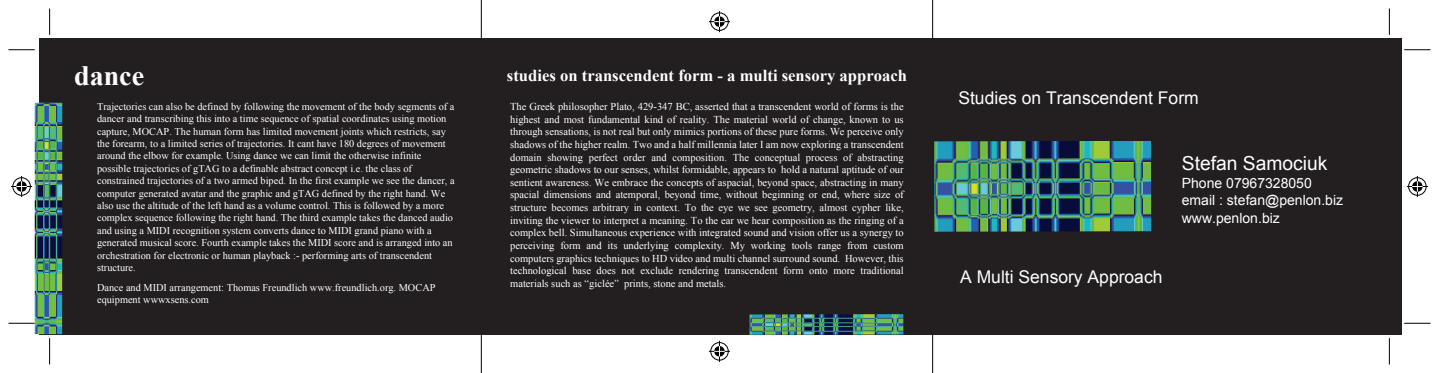
<style>
.page{position:relative;width:1439px;height:373px;background:#fff}
.page>*{position:absolute;margin:0;border:0;box-sizing:border-box;transform-origin:0 0}
.t1{font:700 28px "Times New Roman";color:#fff}
.t2{font:19.25px "Arial";color:#fff}
.t3{font:17.5px "Arial";color:#fff}
.t4{font:700 16.62px "Times New Roman";color:#fff}
.t5{font:14px/17.5px "Arial";color:#fff}
.t6{font:10.5px/12.6px "Times New Roman";color:#fff;text-align:justify}
.t7{font:10.33px/12.4px "Times New Roman";color:#fff}
</style>
<div class="page">
<div style="left:39px;top:38px;width:1362px;height:296px;background:#231f20"></div>
<img style="left:934px;top:141px;width:217px;height:90px">
<img style="left:749px;top:314px;width:154px;height:20px">
<img style="left:35px;top:102px;width:27px;height:231px">
<hr style="left:481px;top:0;width:1px;height:40px;background:#000">
<hr style="left:481px;top:332px;width:1px;height:40px;background:#000">
<hr style="left:932px;top:0;width:1px;height:40px;background:#000">
<hr style="left:932px;top:332px;width:1px;height:40px;background:#000">
<svg style="left:8px;top:49px;width:27px;height:1px"></svg>
<svg style="left:1404px;top:49px;width:26px;height:1px"></svg>
<svg style="left:8px;top:322px;width:27px;height:1px"></svg>
<svg style="left:1404px;top:322px;width:26px;height:1px"></svg>
<svg style="left:49px;top:8px;width:1px;height:27px"></svg>
<svg style="left:49px;top:338px;width:1px;height:26px"></svg>
<svg style="left:1389px;top:8px;width:1px;height:27px"></svg>
<svg style="left:1389px;top:338px;width:1px;height:26px"></svg>
<svg style="left:709px;top:11px;width:21px;height:21px"></svg>
<svg style="left:709px;top:340px;width:21px;height:21px"></svg>
<svg style="left:11px;top:176px;width:21px;height:21px"></svg>
<svg style="left:1406px;top:176px;width:21px;height:21px"></svg>
<h1 class="t1" style="left:74px;top:56px;width:71px">dance</h1>
<p class="t7" style="left:97px;top:100px;width:359px">Trajectories can also be defined by following the movement of the body segments of a dancer and transcribing this into a time sequence of spatial coordinates using motion capture, MOCAP. The human form has limited movement joints which restricts, say the forearm, to a limited series of trajectories. It cant have 180 degrees of movement around the elbow for example. Using dance we can limit the otherwise infinite possible trajectories of gTAG to a definable abstract concept i.e. the class of constrained trajectories of a two armed biped. In the first example we see the dancer, a computer generated avatar and the graphic and gTAG defined by the right hand. We also use the altitude of the left hand as a volume control. This is followed by a more complex sequence following the right hand. The third example takes the danced audio and using a MIDI recognition system converts dance to MIDI grand piano with a generated musical score. Fourth example takes the MIDI score and is arranged into an orchestration for electronic or human playback :- performing arts of transcendent structure.</p>
<p class="t7" style="left:97px;top:280px;width:340px">Dance and MIDI arrangement: Thomas Freundlich www.freundlich.org. MOCAP equipment wwwxsens.com</p>
<h3 class="t4" style="left:507px;top:63px;width:401px">studies on transcendent form - a multi sensory approach</h3>
<p class="t6" style="left:510px;top:100px;width:395px">The Greek philosopher Plato, 429-347 BC, asserted that a transcendent world of forms is the highest and most fundamental kind of reality. The material world of change, known to us through sensations, is not real but only mimics portions of these pure forms. We perceive only shadows of the higher realm. Two and a half millennia later I am now exploring a transcendent domain showing perfect order and composition. The conceptual process of abstracting geometric shadows to our senses, whilst formidable, appears to hold a natural aptitude of our sentient awareness. We embrace the concepts of aspacial, beyond space, abstracting in many spacial dimensions and atemporal, beyond time, without beginning or end, where size of structure becomes arbitrary in context. To the eye we see geometry, almost cypher like, inviting the viewer to interpret a meaning. To the ear we hear composition as the ringing of a complex bell. Simultaneous experience with integrated sound and vision offer us a synergy to perceiving form and its underlying complexity. My working tools range from custom computers graphics techniques to HD video and multi channel surround sound. However, this technological base does not exclude rendering transcendent form onto more traditional materials such as “giclée” prints, stone and metals.</p>
<h3 class="t3" style="left:958px;top:86px;width:242px">Studies on Transcendent Form</h3>
<h3 class="t3" style="left:960px;top:265px;width:204px">A Multi Sensory Approach</h3>
<h2 class="t2" style="left:1182px;top:150px;width:147px">Stefan Samociuk</h2>
<h3 class="t5" style="left:1182px;top:174px;width:163px">Phone 07967328050 email : stefan@penlon.biz www.penlon.biz</h3>
</div>
